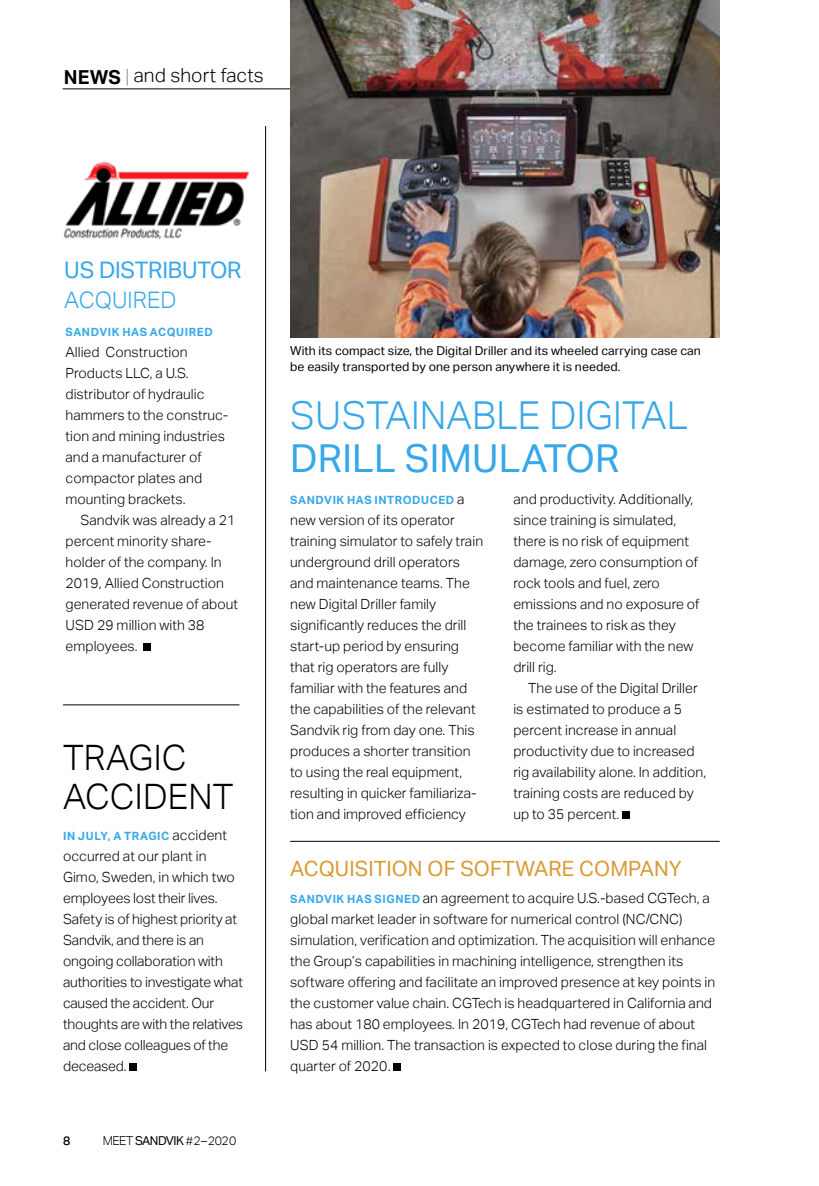
<style>
.page{position:relative;width:819px;height:1186px;background:#fff}
.page>*{position:absolute;margin:0;border:0;box-sizing:border-box;transform-origin:0 0}
.t1{font:300 38.5px "Aktiv Grotesk";letter-spacing:.005em;color:#36a7e9}
.t2{font:38.5px "Aktiv Grotesk";letter-spacing:.005em;color:#36a7e9}
.t3{font:300 35px/38.5px "Aktiv Grotesk";letter-spacing:.005em;color:#000}
.t4{font:22.75px "Aktiv Grotesk";letter-spacing:-.01em;color:#36a7e9}
.t5{font:300 22.75px "Aktiv Grotesk";letter-spacing:.005em;color:#36a7e9}
.t6{font:21px "Aktiv Grotesk";letter-spacing:.005em;color:#da9a34}
.t7{font:300 19.25px "Aktiv Grotesk";letter-spacing:.005em;color:#000}
.t8{font:300 14px/21px "Aktiv Grotesk";letter-spacing:.005em;color:#000}
.t9{font:12.25px/15.8px "Aktiv Grotesk";letter-spacing:.005em;color:#000}
.t10{font:12.25px "Aktiv Grotesk";letter-spacing:-.04em;color:#000}
.t11{font:500 12.25px "Aktiv Grotesk";color:#000}
.t12{font:700 11.38px "Aktiv Grotesk";letter-spacing:.055em;color:#36a7e9}
.s1{font-weight:700}
.s2{font-weight:100}
.s3{font-weight:300;font-size:14px;color:#000}
.s4{font-weight:300}
.s5{font-weight:700;font-size:11.38px;color:#36a7e9}
</style>
<div class="page">
<hr style="left:63px;top:89px;width:655px;height:1px;background:#000">
<div style="left:143px;top:643px;width:8px;height:8px;background:#000"></div>
<hr style="left:265px;top:126px;width:1px;height:945px;background:#000">
<div style="left:129px;top:1063px;width:8px;height:8px;background:#000"></div>
<img style="left:64px;top:161px;width:186px;height:79px">
<hr style="left:63px;top:704px;width:176px;height:1px;background:#000">
<div style="left:622px;top:811px;width:8px;height:8px;background:#000"></div>
<img style="left:290px;top:0;width:429px;height:337px">
<hr style="left:290px;top:841px;width:429px;height:1px;background:#000">
<div style="left:393px;top:1063px;width:8px;height:8px;background:#000"></div>
<h3 class="t7" style="left:64px;top:64px;width:201px"><span class="s1">NEWS</span> <span class="s2">|</span> and short facts</h3>
<h3 class="t4" style="left:64px;top:257px;width:179px">US DISTRIBUTOR</h3>
<h3 class="t5" style="left:64px;top:287px;width:114px">ACQUIRED</h3>
<p class="t12" style="left:65px;top:325px;width:149px">SANDVIK HAS ACQUIRED</p>
<p class="t8" style="left:65px;top:342px;width:164px">Allied Construction<br>Products LLC, a U.S. distributor of hydraulic hammers to the construc&shy;tion and mining industries and a manufacturer of compactor plates and mounting brackets.</p>
<p class="t8" style="left:65px;top:510px;width:174px;text-indent:15px">Sandvik was already a 21 percent minority share&shy;holder of the company. In<br>2019, Allied Construction generated revenue of about<br>USD 29 million with 38 employees.</p>
<h2 class="t3" style="left:63px;top:739px;width:172px">TRAGIC<br>ACCIDENT</h2>
<p class="t12" style="left:63px;top:829px;width:165px">IN JULY, A TRAGIC <span class="s3">accident</span></p>
<p class="t8" style="left:63px;top:846px;width:181px">occurred at our plant in<br>Gimo, Sweden, in which two employees lost their lives.<br>Safety is of highest priority at<br>Sandvik, and there is an ongoing collaboration with authorities to investigate what caused the accident. Our thoughts are with the relatives and close colleagues of the deceased.</p>
<p class="t11" style="left:63px;top:1133px;width:9px">8</p>
<p class="t10" style="left:103px;top:1133px;width:135px"><span class="s4">MEET</span> SANDVIK <span class="s4">#</span><span class="s4">2–2020</span></p>
<p class="t9" style="left:290px;top:343px;width:412px">With its compact size, the Digital Driller and its wheeled carrying case can be easily transported by one person anywhere it is needed.</p>
<h1 class="t1" style="left:290px;top:393px;width:399px">SUSTAINABLE DIGITAL</h1>
<h1 class="t2" style="left:290px;top:436px;width:331px">DRILL SIMULATOR</h1>
<p class="t12" style="left:290px;top:493px;width:176px">SANDVIK HAS INTRODUCED <span class="s3">a</span></p>
<p class="t8" style="left:290px;top:510px;width:194px">new version of its operator training simulator to safely train underground drill operators and maintenance teams. The new Digital Driller family significantly reduces the drill start-up period by ensuring that rig operators are fully familiar with the features and the capabilities of the relevant<br>Sandvik rig from day one. This produces a shorter transition to using the real equipment, resulting in quicker familiariza&shy;tion and improved efficiency</p>
<p class="t8" style="left:513px;top:489px;width:187px">and productivity. Additionally, since training is simulated, there is no risk of equipment damage, zero consumption of rock tools and fuel, zero emissions and no exposure of the trainees to risk as they become familiar with the new drill rig.</p>
<p class="t8" style="left:513px;top:678px;width:194px;text-indent:15px">The use of the Digital Driller is estimated to produce a 5 percent increase in annual productivity due to increased rig availability alone. In addition, training costs are reduced by up to 35 percent.</p>
<h3 class="t6" style="left:290px;top:856px;width:393px">ACQUISITION OF SOFTWARE COMPANY</h3>
<p class="t8" style="left:290px;top:888px;width:426px"><span class="s5">SANDVIK HAS SIGNED</span> an agreement to acquire U.S.-based CGTech, a global market leader in software for numerical control (NC/CNC) simulation, verification and optimization. The acquisition will enhance the Group’s capabilities in machining intelligence, strengthen its software offering and facilitate an improved presence at key points in the customer value chain. CGTech is headquartered in California and has about 180 employees. In 2019, CGTech had revenue of about USD 54 million. The transaction is expected to close during the final quarter of 2020.</p>
</div>
